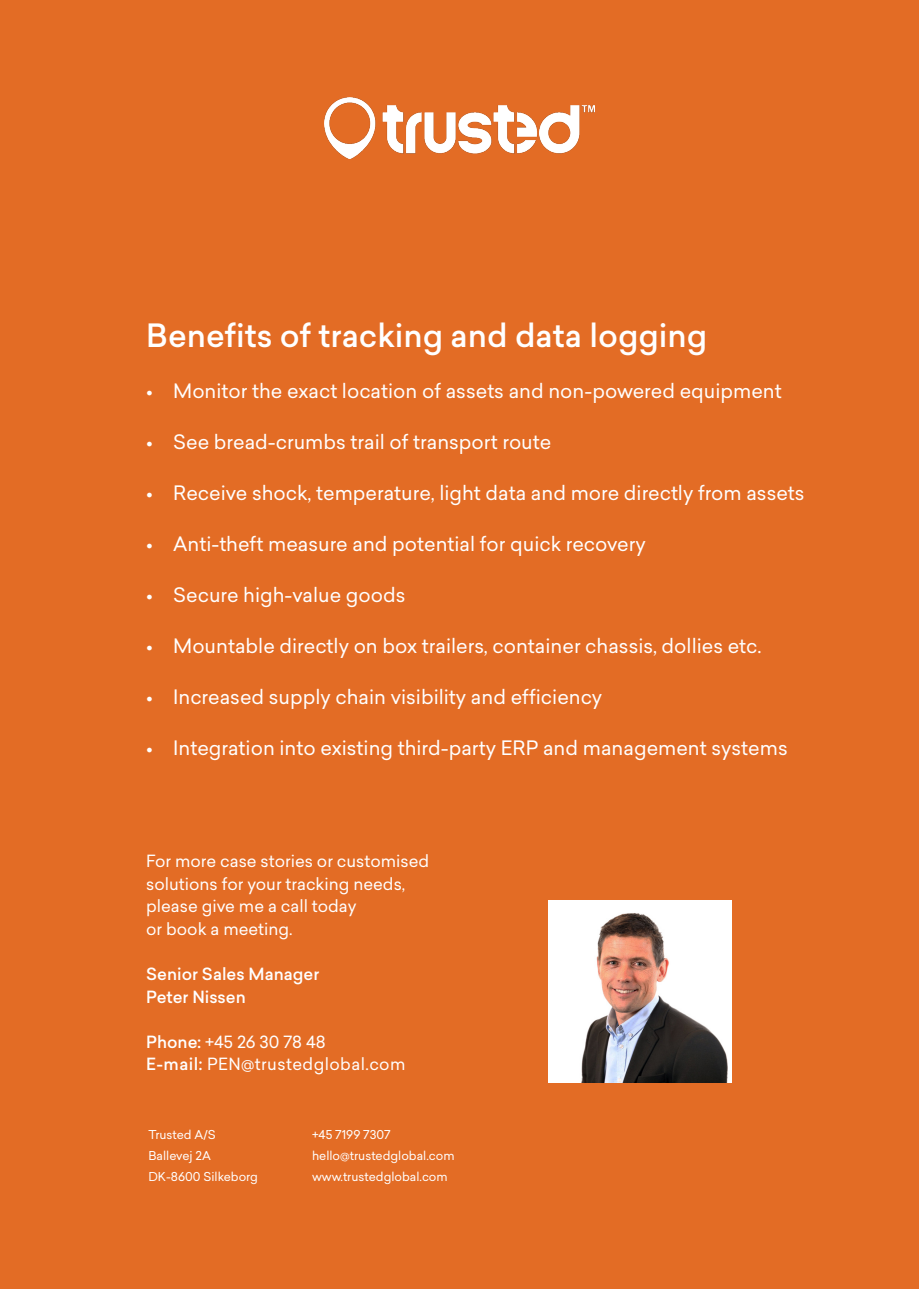
<style>
.page{position:relative;width:919px;height:1289px;background:#fff}
.page>*{position:absolute;margin:0;border:0;box-sizing:border-box;transform-origin:0 0}
.t1{font:500 31.5px "Sailec";color:#fff}
.t2{font:19.5px "Sailec";color:#fff}
.t3{font:16.5px/22.5px "Sailec";color:#fff}
.t4{font:500 16.5px "Sailec";color:#fff}
.t5{font:16.5px "Sailec";letter-spacing:.025em;color:#fff}
.t6{font:12px "Sailec";color:#fff}
.s1{font-weight:500}
</style>
<div class="page">
<div style="left:0;top:0;width:918px;height:1288px;background:#e36c25"></div>
<img style="left:324px;top:98px;width:270px;height:61px">
<img style="left:549px;top:900px;width:182px;height:181px">
<p class="t1" style="left:146px;top:313px;width:562px">Benefits of tracking and data logging</p>
<p class="t2" style="left:146px;top:377px;width:637px">• Monitor the exact location of assets and non-powered equipment</p>
<p class="t2" style="left:146px;top:428px;width:406px">• See bread-crumbs trail of transport route</p>
<p class="t2" style="left:146px;top:479px;width:660px">• Receive shock, temperature, light data and more directly from assets</p>
<p class="t2" style="left:146px;top:530px;width:501px">• Anti-theft measure and potential for quick recovery</p>
<p class="t2" style="left:146px;top:581px;width:261px">• Secure high-value goods</p>
<p class="t2" style="left:146px;top:632px;width:616px">• Mountable directly on box trailers, container chassis, dollies etc.</p>
<p class="t2" style="left:146px;top:683px;width:457px">• Increased supply chain visibility and efficiency</p>
<p class="t2" style="left:146px;top:734px;width:643px">• Integration into existing third-party ERP and management systems</p>
<p class="t3" style="left:146px;top:850px;width:284px">For more case stories or customised solutions for your tracking needs, please give me a call today<br>or book a meeting.</p>
<p class="t4" style="left:146px;top:962px;width:175px">Senior Sales Manager</p>
<p class="t4" style="left:146px;top:984px;width:101px">Peter Nissen</p>
<p class="t3" style="left:146px;top:1030px;width:181px"><span class="s1">Phone:</span> +45 26 30 78 48</p>
<p class="t5" style="left:146px;top:1052px;width:261px"><span class="s1">E-mail:</span> PEN@trustedglobal.com</p>
<p class="t6" style="left:148px;top:1126px;width:69px">Trusted A/S</p>
<p class="t6" style="left:148px;top:1147px;width:64px">Ballevej 2A</p>
<p class="t6" style="left:148px;top:1168px;width:111px">DK-8600 Silkeborg</p>
<p class="t6" style="left:312px;top:1126px;width:80px">+45 7199 7307</p>
<p class="t6" style="left:312px;top:1147px;width:144px">hello@trustedglobal.com</p>
<p class="t6" style="left:312px;top:1168px;width:137px">www.trustedglobal.com</p>
</div>
